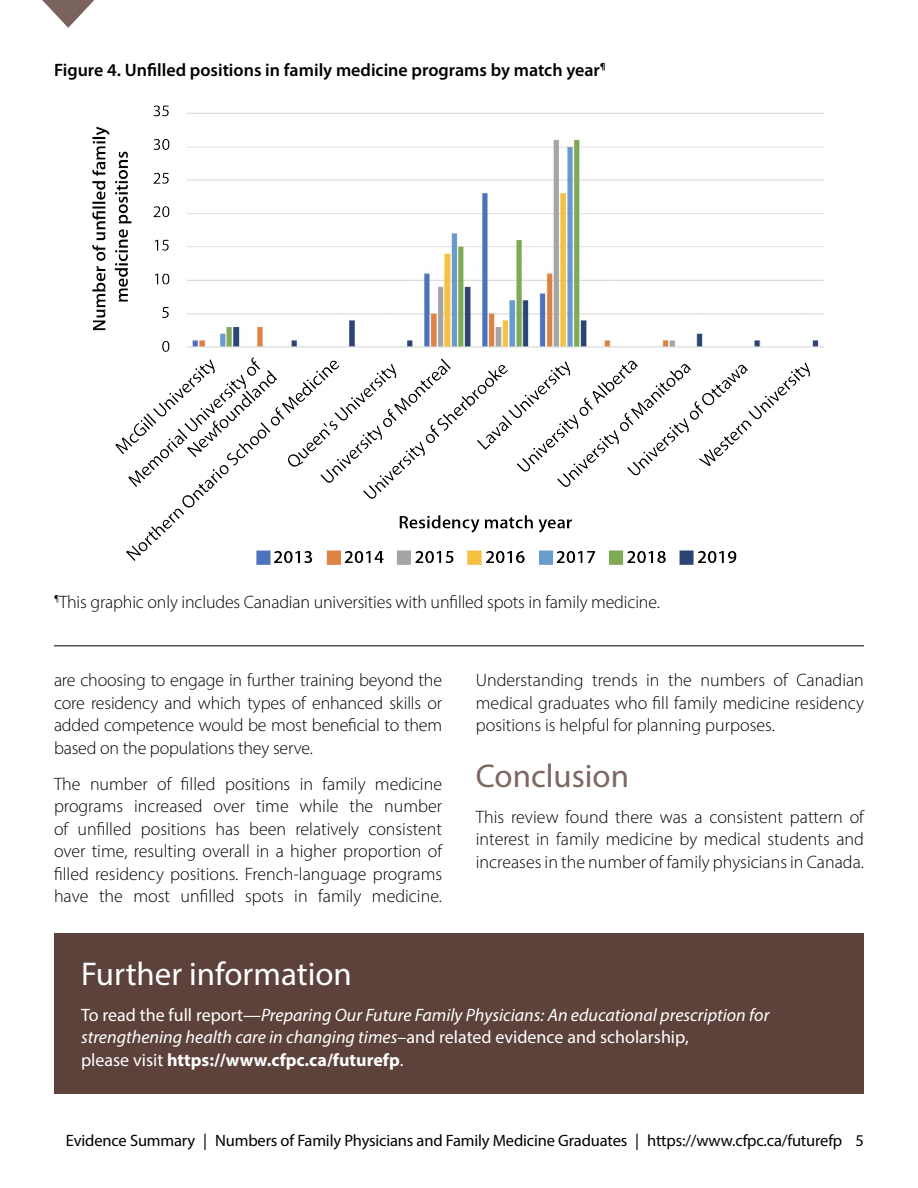
<style>
.page{position:relative;width:918px;height:1188px;background:#fff}
.page>*{position:absolute;margin:0;border:0;box-sizing:border-box;transform-origin:0 0}
.t1{font:33px "Myriad Pro";color:#fff}
.t2{font:33px "Myriad Pro";color:#7d6762}
.t3{font:300 18px/22.5px "Myriad Pro";color:#000;text-align:justify}
.t4{font:italic 18px/22.5px "Myriad Pro";color:#fff}
.Popout_Header{font:600 18px "Myriad Pro";color:#000}
.t5{font:16.5px "Myriad Pro";letter-spacing:-.01em;color:#000}
.s1{font-style:normal}
.s2{font-weight:700;font-style:normal}
</style>
<div class="page">
<svg style="left:42px;top:0;width:52px;height:28px"></svg>
<img style="left:92px;top:105px;width:732px;height:460px">
<hr style="left:54px;top:646px;width:810px;height:1px;background:#000">
<div style="left:54px;top:933px;width:810px;height:161px;background:#5d413b"></div>
<p class="Popout_Header" style="left:54px;top:60px;width:553px">Figure 4. Unfilled positions in family medicine programs by match year<sup>¶</sup></p>
<p class="t3" style="left:54px;top:590px;width:607px"><sup>¶</sup>This graphic only includes Canadian universities with unfilled spots in family medicine.</p>
<p class="t3" style="left:54px;top:669px;width:390px">are choosing to engage in further training beyond the core residency and which types of enhanced skills or added competence would be most beneficial to them based on the populations they serve.</p>
<p class="t3" style="left:54px;top:772px;width:390px">The number of filled positions in family medicine programs increased over time while the number of unfilled positions has been relatively consistent over time, resulting overall in a higher proportion of filled residency positions. French-language programs have the most unfilled spots in family medicine.</p>
<p class="t3" style="left:476px;top:669px;width:390px">Understanding trends in the numbers of Canadian medical graduates who fill family medicine residency positions is helpful for planning purposes.</p>
<h2 class="t2" style="left:476px;top:755px;width:155px">Conclusion</h2>
<p class="t3" style="left:476px;top:805px;width:390px">This review found there was a consistent pattern of interest in family medicine by medical students and increases in the number of family physicians in Canada.</p>
<h2 class="t1" style="left:81px;top:953px;width:272px">Further information</h2>
<p class="t4" style="left:81px;top:1003px;width:690px"><span class="s1">To read the full report—</span>Preparing Our Future Family Physicians: An educational prescription for strengthening health care in changing times<span class="s1">–and related evidence and scholarship,<br>please visit</span> <span class="s2">https://www.cfpc.ca/futurefp</span><span class="s1">.</span></p>
<p class="t5" style="left:66px;top:1131px;width:800px">Evidence Summary | Numbers of Family Physicians and Family Medicine Graduates | https://www.cfpc.ca/futurefp 5</p>
</div>
